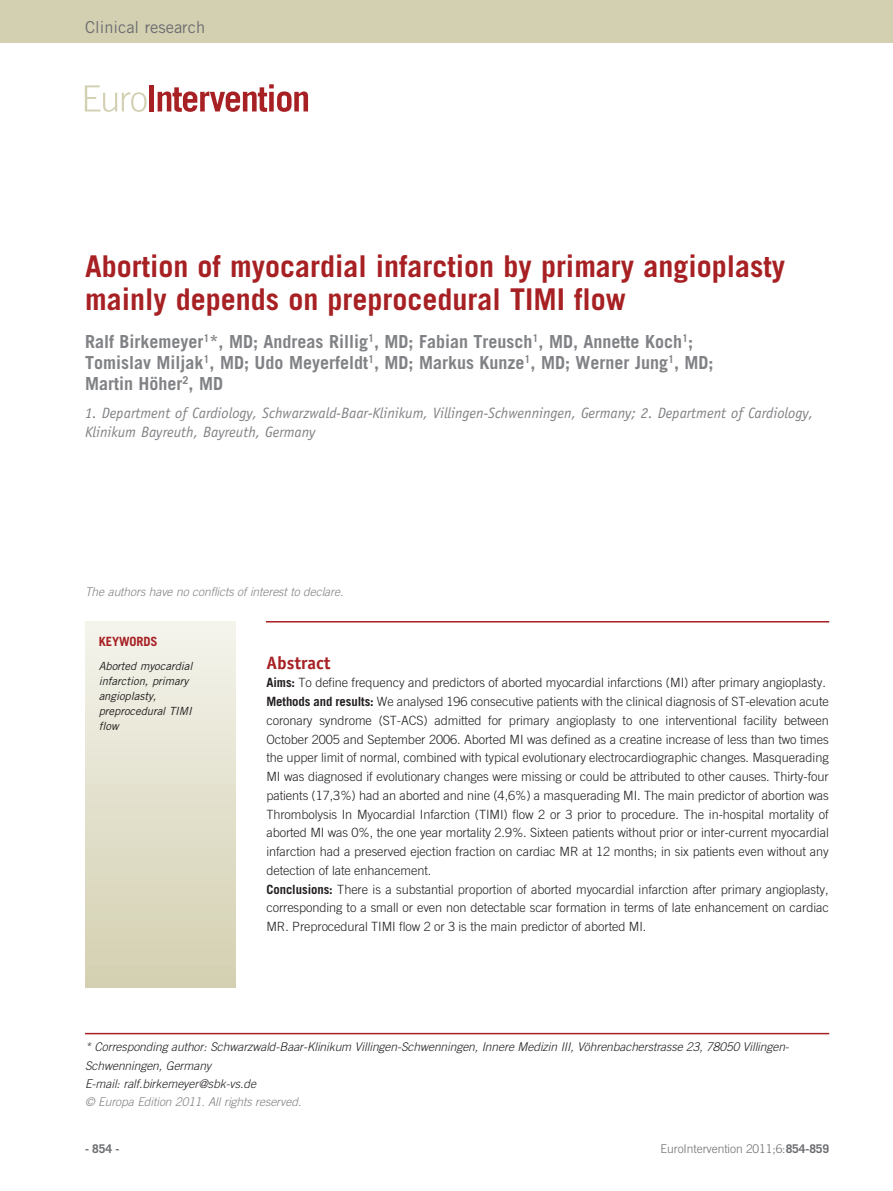
<style>
.page{position:relative;width:893px;height:1191px;background:#fff}
.page>*{position:absolute;margin:0;border:0;box-sizing:border-box;transform-origin:0 0}
.t1{font:700 30px/33px "Trade Gothic LT Std";color:#a72023}
.t2{font:700 18px/21px "Trade Gothic LT Std";color:#808285}
.t3{font:700 18px "Officina Sans Std";color:#a72023}
.t4{font:16.5px "Trade Gothic LT Std";color:#6c6d70}
.t5{font:italic 15px/19.5px "Officina Sans Std";color:#808285}
.t6{font:300 12.75px/18.8px "Trade Gothic LT Std";letter-spacing:-.005em;color:#231f20}
.t7{font:700 12.75px "Trade Gothic LT Std";letter-spacing:-.005em;color:#a72023}
.t8{font:italic 300 12px/18.8px "Trade Gothic LT Std";letter-spacing:-.005em;color:#231f20}
.t9{font:italic 300 12px "Trade Gothic LT Std";letter-spacing:-.005em;color:#808285}
.t10{font:300 12px "Trade Gothic LT Std";letter-spacing:-.005em;color:#6c6d70}
.t11{font:700 12px "Trade Gothic LT Std";color:#6c6d70}
.t12{font:italic 11.25px/15px "Trade Gothic LT Std";letter-spacing:-.005em;color:#231f20}
.s1{font-weight:700}
</style>
<div class="page">
<div style="left:0;top:0;width:893px;height:43px;background:#d3d0b2"></div>
<svg style="left:85px;top:85px;width:62px;height:27px"></svg>
<div style="left:149px;top:85px;width:5px;height:26px;background:#a72023"></div>
<svg style="left:158px;top:84px;width:150px;height:28px"></svg>
<div style="left:85px;top:622px;width:150px;height:365px;background:linear-gradient(to bottom,#f4f3eb,#d3cfb0)"></div>
<hr style="left:266px;top:621px;width:563px;height:1px;background:#a72023">
<hr style="left:85px;top:1032px;width:744px;height:2px;background:#a72023">
<p class="t4" style="left:85px;top:18px;width:122px">Clinical research</p>
<h1 class="t1" style="left:85px;top:252px;width:702px">Abortion of myocardial infarction by primary angioplasty mainly depends on preprocedural TIMI flow</h1>
<h2 class="t2" style="left:85px;top:332px;width:630px">Ralf Birkemeyer<sup>1</sup>*, MD; Andreas Rillig<sup>1</sup>, MD; Fabian Treusch<sup>1</sup>, MD, Annette Koch<sup>1</sup>;<br>Tomislav Miljak<sup>1</sup>, MD; Udo Meyerfeldt<sup>1</sup>, MD; Markus Kunze<sup>1</sup>, MD; Werner Jung<sup>1</sup>, MD;<br>Martin Höher<sup>2</sup>, MD</h2>
<p class="t5" style="left:85px;top:404px;width:730px">1. Department of Cardiology, Schwarzwald-Baar-Klinikum, Villingen-Schwenningen, Germany; 2. Department of Cardiology,<br>Klinikum Bayreuth, Bayreuth, Germany</p>
<p class="t9" style="left:85px;top:587px;width:260px">The authors have no conflicts of interest to declare.</p>
<p class="t7" style="left:99px;top:636px;width:60px">KEYWORDS</p>
<p class="t12" style="left:99px;top:659px;width:95px">Aborted myocardial infarction, primary angioplasty, preprocedural TIMI flow</p>
<h2 class="t3" style="left:266px;top:655px;width:65px">Abstract</h2>
<p class="t6" style="left:266px;top:674px;width:564px"><span class="s1">Aims:</span> To define frequency and predictors of aborted myocardial infarctions (MI) after primary angioplasty.<br><span class="s1">Methods and results:</span> We analysed 196 consecutive patients with the clinical diagnosis of ST-elevation acute coronary syndrome (ST-ACS) admitted for primary angioplasty to one interventional facility between October 2005 and September 2006. Aborted MI was defined as a creatine increase of less than two times the upper limit of normal, combined with typical evolutionary electrocardiographic changes. Masquerading MI was diagnosed if evolutionary changes were missing or could be attributed to other causes. Thirty-four patients (17,3%) had an aborted and nine (4,6%) a masquerading MI. The main predictor of abortion was Thrombolysis In Myocardial Infarction (TIMI) flow 2 or 3 prior to procedure. The in-hospital mortality of aborted MI was 0%, the one year mortality 2.9%. Sixteen patients without prior or inter-current myocardial infarction had a preserved ejection fraction on cardiac MR at 12 months; in six patients even without any detection of late enhancement.<br><span class="s1">Conclusions:</span> There is a substantial proportion of aborted myocardial infarction after primary angioplasty, corresponding to a small or even non detectable scar formation in terms of late enhancement on cardiac MR. Preprocedural TIMI flow 2 or 3 is the main predictor of aborted MI.</p>
<p class="t8" style="left:85px;top:1038px;width:705px">* Corresponding author: Schwarzwald-Baar-Klinikum Villingen-Schwenningen, Innere Medizin III, Vöhrenbacherstrasse 23, 78050 Villingen-<br>Schwenningen, Germany<br>E-mail: ralf.birkemeyer@sbk-vs.de</p>
<p class="t9" style="left:85px;top:1097px;width:218px">© Europa Edition 2011. All rights reserved.</p>
<p class="t11" style="left:85px;top:1143px;width:36px">- 854 -</p>
<p class="t10" style="left:660px;top:1144px;width:170px">EuroIntervention 2011;6:<span class="s1">854-859</span></p>
</div>
